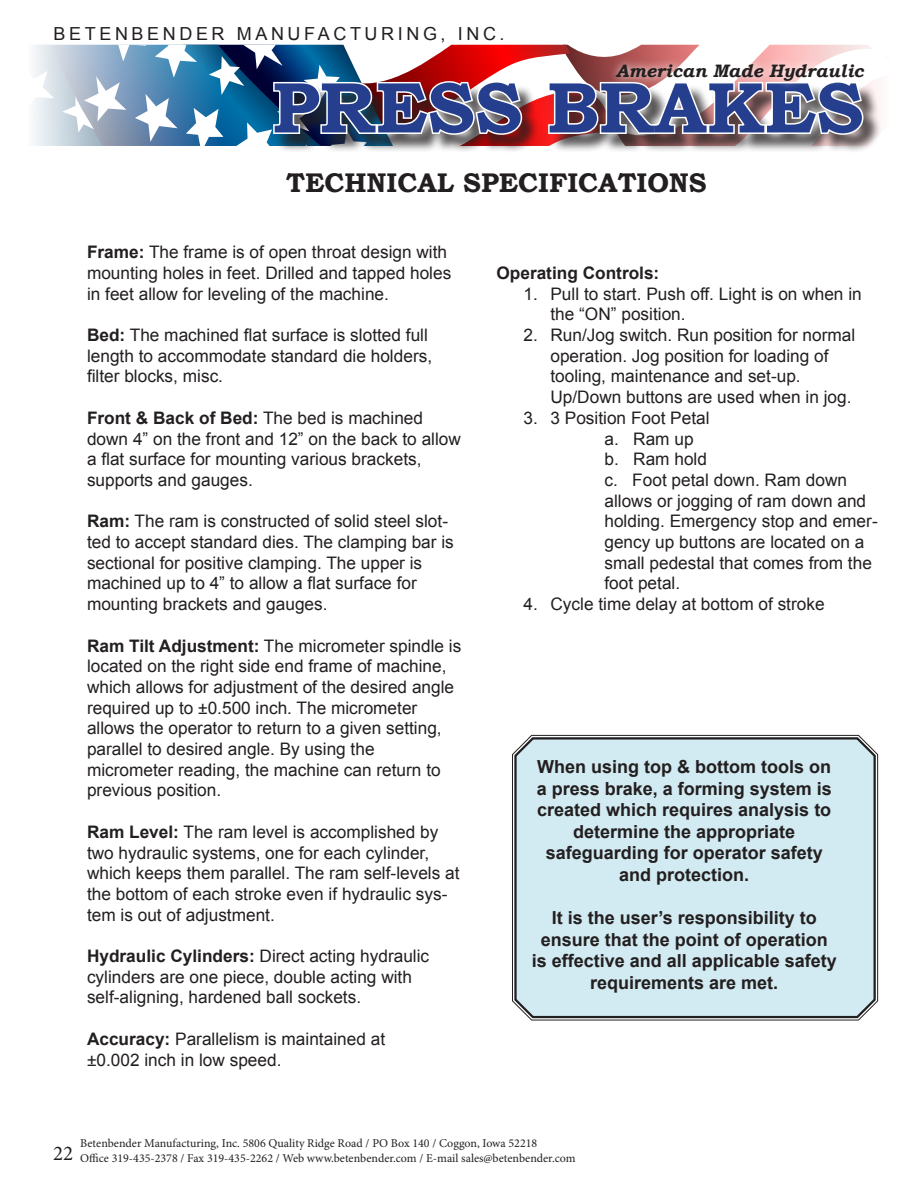
<style>
.page{position:relative;width:918px;height:1188px;background:#fff}
.page>*{position:absolute;margin:0;border:0;box-sizing:border-box;transform-origin:0 0}
.t1{font:700 72px "Bookman Old Style";color:#253f8e}
.t2{font:700 27px "Bookman Old Style";color:#231f20}
.t3{font:21px "Minion Pro";color:#231f20}
.t4{font:700 18px/21.6px "Arial";color:#231f20;text-align:center}
.t5{font:18px "Arial";letter-spacing:.2em;color:#231f20}
.t6{font:italic 700 18px "Bookman Old Style";color:#231f20}
.t7{font:17.25px/20.7px "Arial";color:#231f20}
.t8{font:700 17.25px "Arial";color:#231f20}
.t9{font:12px "Minion Pro";color:#231f20}
.s1{font-weight:700}
</style>
<div class="page">
<div style="left:276px;top:84px;width:606px;height:69px;background:#231f20;opacity:.75"></div>
<img style="left:223px;top:45px;width:659px;height:101px">
<svg style="left:607px;top:55px;width:266px;height:35px"></svg>
<svg style="left:34px;top:44px;width:189px;height:102px"></svg>
<div style="left:512px;top:734px;width:367px;height:287px;background:#d2eaf1"></div>
<div style="left:514px;top:737px;width:362px;height:281px;border:2px solid #231f20;border-radius:17px"></div>
<p class="t5" style="left:54px;top:21px;width:453px">BETENBENDER MANUFACTURING, INC.</p>
<p class="t6" style="left:616px;top:60px;width:249px">American Made Hydraulic</p>
<p class="t1" style="left:272px;top:65px;width:593px">PRESS BRAKES</p>
<p class="t2" style="left:286px;top:167px;width:422px">TECHNICAL SPECIFICATIONS</p>
<p class="t7" style="left:87px;top:242px;width:366px"><span class="s1">Frame:</span> The frame is of open throat design with mounting holes in feet. Drilled and tapped holes in feet allow for leveling of the machine.</p>
<p class="t7" style="left:87px;top:325px;width:347px"><span class="s1">Bed:</span> The machined flat surface is slotted full length to accommodate standard die holders, filter blocks, misc.</p>
<p class="t7" style="left:87px;top:408px;width:375px"><span class="s1">Front &amp; Back of Bed:</span> The bed is machined down 4” on the front and 12” on the back to allow a flat surface for mounting various brackets, supports and gauges.</p>
<p class="t7" style="left:87px;top:511px;width:368px"><span class="s1">Ram:</span> The ram is constructed of solid steel slot&shy;ted to accept standard dies. The clamping bar is sectional for positive clamping. The upper is machined up to 4” to allow a flat surface for mounting brackets and gauges.</p>
<p class="t7" style="left:87px;top:635px;width:376px"><span class="s1">Ram Tilt Adjustment:</span> The micrometer spindle is located on the right side end frame of machine, which allows for adjustment of the desired angle required up to ±0.500 inch. The micrometer allows the operator to return to a given setting, parallel to desired angle. By using the micrometer reading, the machine can return to previous position.</p>
<p class="t7" style="left:87px;top:822px;width:374px"><span class="s1">Ram Level:</span> The ram level is accomplished by two hydraulic systems, one for each cylinder, which keeps them parallel. The ram self-levels at the bottom of each stroke even if hydraulic sys&shy;tem is out of adjustment.</p>
<p class="t7" style="left:87px;top:946px;width:344px"><span class="s1">Hydraulic Cylinders:</span> Direct acting hydraulic cylinders are one piece, double acting with self-aligning, hardened ball sockets.</p>
<p class="t7" style="left:87px;top:1029px;width:300px"><span class="s1">Accuracy:</span> Parallelism is maintained at ±0.002 inch in low speed.</p>
<p class="t8" style="left:496px;top:262px;width:164px">Operating Controls:</p>
<p class="t7" style="left:550px;top:283px;width:313px;text-indent:-27px">1. Pull to start. Push off. Light is on when in the “ON” position.</p>
<p class="t7" style="left:550px;top:325px;width:306px;text-indent:-27px">2. Run/Jog switch. Run position for normal operation. Jog position for loading of tooling, maintenance and set-up.<br>Up/Down buttons are used when in jog.</p>
<p class="t7" style="left:523px;top:408px;width:188px">3. 3 Position Foot Petal</p>
<p class="t7" style="left:604px;top:428px;width:91px">a. Ram up</p>
<p class="t7" style="left:604px;top:449px;width:104px">b. Ram hold</p>
<p class="t7" style="left:604px;top:470px;width:275px">c. Foot petal down. Ram down allows or jogging of ram down and holding. Emergency stop and emer&shy;gency up buttons are located on a small pedestal that comes from the foot petal.</p>
<p class="t7" style="left:523px;top:594px;width:303px">4. Cycle time delay at bottom of stroke</p>
<p class="t4" style="left:537px;top:756px;width:297px">When using top &amp; bottom tools on a press brake, a forming system is created which requires analysis to determine the appropriate safeguarding for operator safety and protection.</p>
<p class="t4" style="left:532px;top:908px;width:307px">It is the user’s responsibility to ensure that the point of operation is effective and all applicable safety requirements are met.</p>
<p class="t3" style="left:53px;top:1139px;width:22px">22</p>
<p class="t9" style="left:80px;top:1135px;width:459px">Betenbender Manufacturing, Inc. 5806 Quality Ridge Road / PO Box 140 / Coggon, Iowa 52218</p>
<p class="t9" style="left:80px;top:1150px;width:497px">Office 319-435-2378 / Fax 319-435-2262 / Web www.betenbender.com / E-mail sales@betenbender.com</p>
</div>
